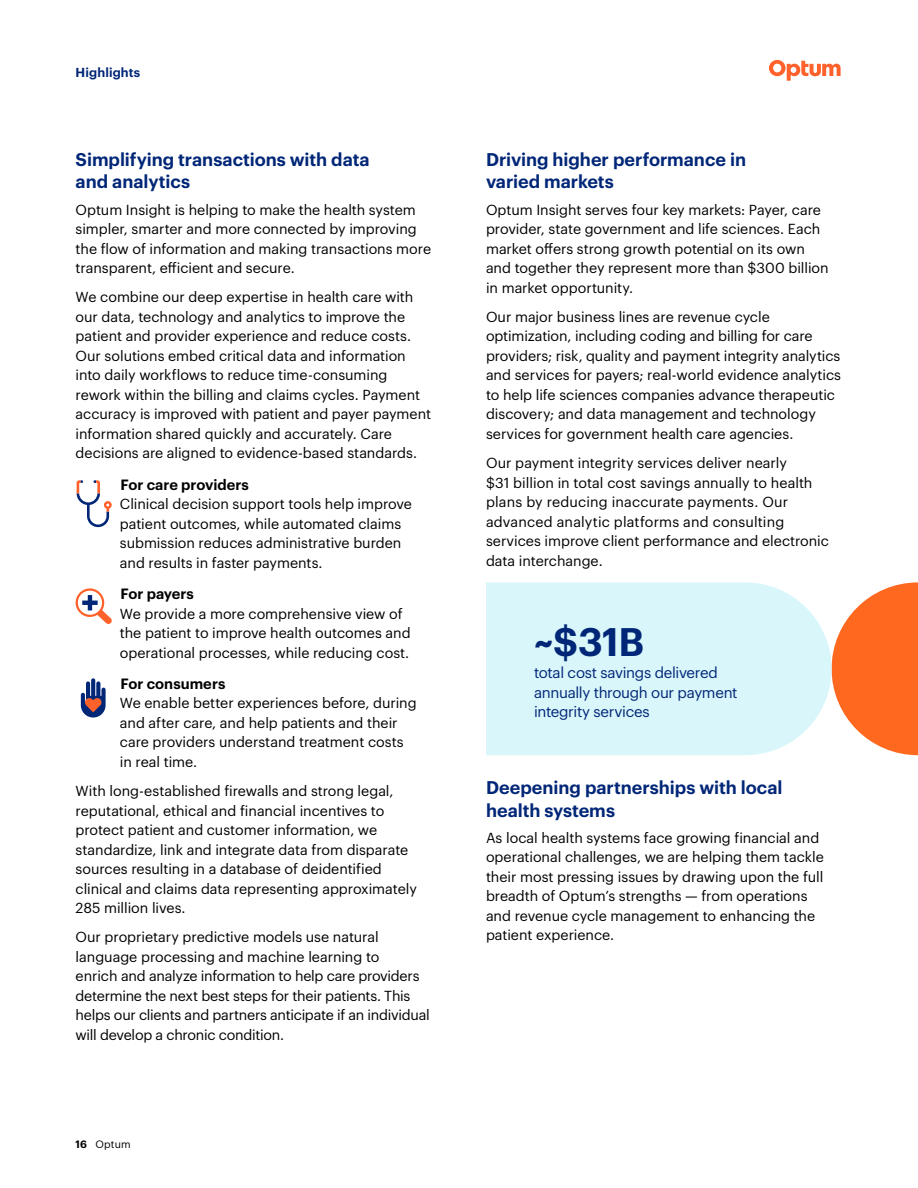
<style>
.page{position:relative;width:918px;height:1188px;background:#fff}
.page>*{position:absolute;margin:0;border:0;box-sizing:border-box;transform-origin:0 0}
.t1{font:600 39px "Graphik";color:#002677}
.t2{font:600 18px/22.5px "Graphik";color:#002677}
.t3{font:15px/19.2px "Graphik";letter-spacing:-.02em;color:#002677}
.t4{font:600 14.7px "Graphik";color:#000}
.t5{font:14.25px/19.5px "Graphik";letter-spacing:-.005em;color:#000}
.t6{font:600 12.75px "Graphik";letter-spacing:.01em;color:#002677}
.t7{font:10.5px "Graphik";letter-spacing:.01em;color:#000}
.s1{font-weight:600}
</style>
<div class="page">
<svg style="left:769px;top:60px;width:72px;height:21px"></svg>
<svg style="left:832px;top:582px;width:86px;height:173px"></svg>
<div style="left:486px;top:582px;width:346px;height:173px;background:#d9f6fa"></div>
<svg style="left:81px;top:678px;width:25px;height:40px"></svg>
<svg style="left:76px;top:588px;width:36px;height:36px"></svg>
<svg style="left:77px;top:480px;width:35px;height:47px"></svg>
<p class="t6" style="left:76px;top:62px;width:66px">Highlights</p>
<p class="t2" style="left:76px;top:147px;width:296px">Simplifying transactions with data and analytics</p>
<p class="t5" style="left:76px;top:199px;width:357px">Optum Insight is helping to make the health system simpler, smarter and more connected by improving the flow of information and making transactions more transparent, efficient and secure.</p>
<p class="t5" style="left:76px;top:286px;width:357px">We combine our deep expertise in health care with our data, technology and analytics to improve the patient and provider experience and reduce costs.<br>Our solutions embed critical data and information into daily workflows to reduce time-consuming rework within the billing and claims cycles. Payment accuracy is improved with patient and payer payment information shared quickly and accurately. Care decisions are aligned to evidence-based standards.</p>
<p class="t4" style="left:121px;top:473px;width:130px">For care providers</p>
<p class="t5" style="left:120px;top:493px;width:294px">Clinical decision support tools help improve patient outcomes, while automated claims submission reduces administrative burden and results in faster payments.</p>
<p class="t4" style="left:121px;top:583px;width:75px">For payers</p>
<p class="t5" style="left:120px;top:602px;width:292px">We provide a more comprehensive view of the patient to improve health outcomes and operational processes, while reducing cost.</p>
<p class="t4" style="left:121px;top:672px;width:106px">For consumers</p>
<p class="t5" style="left:120px;top:692px;width:298px">We enable better experiences before, during and after care, and help patients and their care providers understand treatment costs in real time.</p>
<p class="t5" style="left:76px;top:780px;width:343px">With long-established firewalls and strong legal, reputational, ethical and financial incentives to protect patient and customer information, we standardize, link and integrate data from disparate sources resulting in a database of deidentified clinical and claims data representing approximately 285 million lives.</p>
<p class="t5" style="left:76px;top:926px;width:356px">Our proprietary predictive models use natural language processing and machine learning to<br>enrich and analyze information to help care providers determine the next best steps for their patients. This helps our clients and partners anticipate if an individual will develop a chronic condition.</p>
<p class="t7" style="left:76px;top:1136px;width:57px"><span class="s1">16</span> Optum</p>
<p class="t2" style="left:486px;top:147px;width:262px">Driving higher performance in varied markets</p>
<p class="t5" style="left:486px;top:199px;width:344px">Optum Insight serves four key markets: Payer, care provider, state government and life sciences. Each market offers strong growth potential on its own and together they represent more than $300 billion in market opportunity.</p>
<p class="t5" style="left:486px;top:306px;width:357px">Our major business lines are revenue cycle optimization, including coding and billing for care providers; risk, quality and payment integrity analytics and services for payers; real-world evidence analytics to help life sciences companies advance therapeutic discovery; and data management and technology services for government health care agencies.</p>
<p class="t5" style="left:486px;top:452px;width:344px">Our payment integrity services deliver nearly<br>$31 billion in total cost savings annually to health plans by reducing inaccurate payments. Our advanced analytic platforms and consulting services improve client performance and electronic data interchange.</p>
<h1 class="t1" style="left:534px;top:612px;width:112px">~$31B</h1>
<p class="t3" style="left:534px;top:662px;width:205px">total cost savings delivered annually through our payment integrity services</p>
<p class="t2" style="left:486px;top:775px;width:298px">Deepening partnerships with local health systems</p>
<p class="t5" style="left:486px;top:827px;width:339px">As local health systems face growing financial and operational challenges, we are helping them tackle their most pressing issues by drawing upon the full breadth of Optum’s strengths — from operations and revenue cycle management to enhancing the patient experience.</p>
</div>
